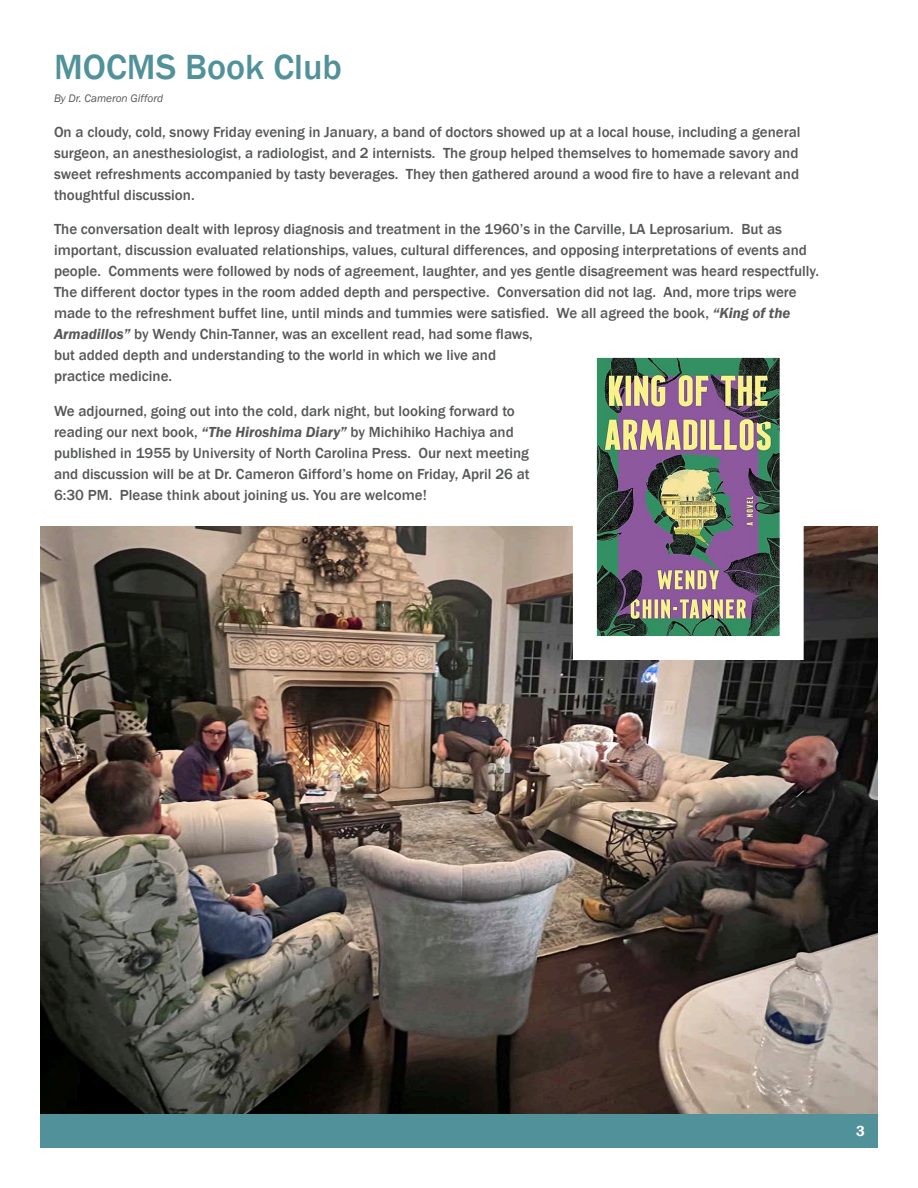
<style>
.page{position:relative;width:918px;height:1188px;background:#fff}
.page>*{position:absolute;margin:0;border:0;box-sizing:border-box;transform-origin:0 0}
.t1{font:500 36px "Franklin Gothic";color:#51919a}
.t2{font:500 15px/21px "Franklin Gothic";color:#57585a}
.t3{font:600 15px "Franklin Gothic";color:#fff}
.Credit_Line{font:italic 11.25px "Franklin Gothic";color:#57585a}
.s1{font-weight:600;font-style:italic}
</style>
<div class="page">
<div style="left:823px;top:1114px;width:55px;height:34px;background:#51919a"></div>
<div style="left:40px;top:1114px;width:783px;height:34px;background:#51919a"></div>
<img style="left:40px;top:527px;width:838px;height:587px">
<img style="left:561px;top:357px;width:255px;height:315px">
<p class="t1" style="left:54px;top:45px;width:289px">MOCMS Book Club</p>
<p class="Credit_Line" style="left:54px;top:92px;width:111px">By Dr. Cameron Gifford</p>
<p class="t2" style="left:54px;top:122px;width:748px">On a cloudy, cold, snowy Friday evening in January, a band of doctors showed up at a local house, including a general surgeon, an anesthesiologist, a radiologist, and 2 internists. The group helped themselves to homemade savory and sweet refreshments accompanied by tasty beverages. They then gathered around a wood fire to have a relevant and thoughtful discussion.</p>
<p class="t2" style="left:54px;top:219px;width:767px">The conversation dealt with leprosy diagnosis and treatment in the 1960’s in the Carville, LA Leprosarium. But as important, discussion evaluated relationships, values, cultural differences, and opposing interpretations of events and people. Comments were followed by nods of agreement, laughter, and yes gentle disagreement was heard respectfully.<br>The different doctor types in the room added depth and perspective. Conversation did not lag. And, more trips were made to the refreshment buffet line, until minds and tummies were satisfied. We all agreed the book, <span class="s1">“King of the Armadillos”</span> by Wendy Chin-Tanner, was an excellent read, had some flaws,<br>but added depth and understanding to the world in which we live and<br>practice medicine.</p>
<p class="t2" style="left:54px;top:401px;width:477px">We adjourned, going out into the cold, dark night, but looking forward to reading our next book, <span class="s1">“The Hiroshima Diary”</span> by Michihiko Hachiya and published in 1955 by University of North Carolina Press. Our next meeting and discussion will be at Dr. Cameron Gifford’s home on Friday, April 26 at 6:30 PM. Please think about joining us. You are welcome!</p>
<p class="t3" style="left:856px;top:1122px;width:10px">3</p>
</div>
